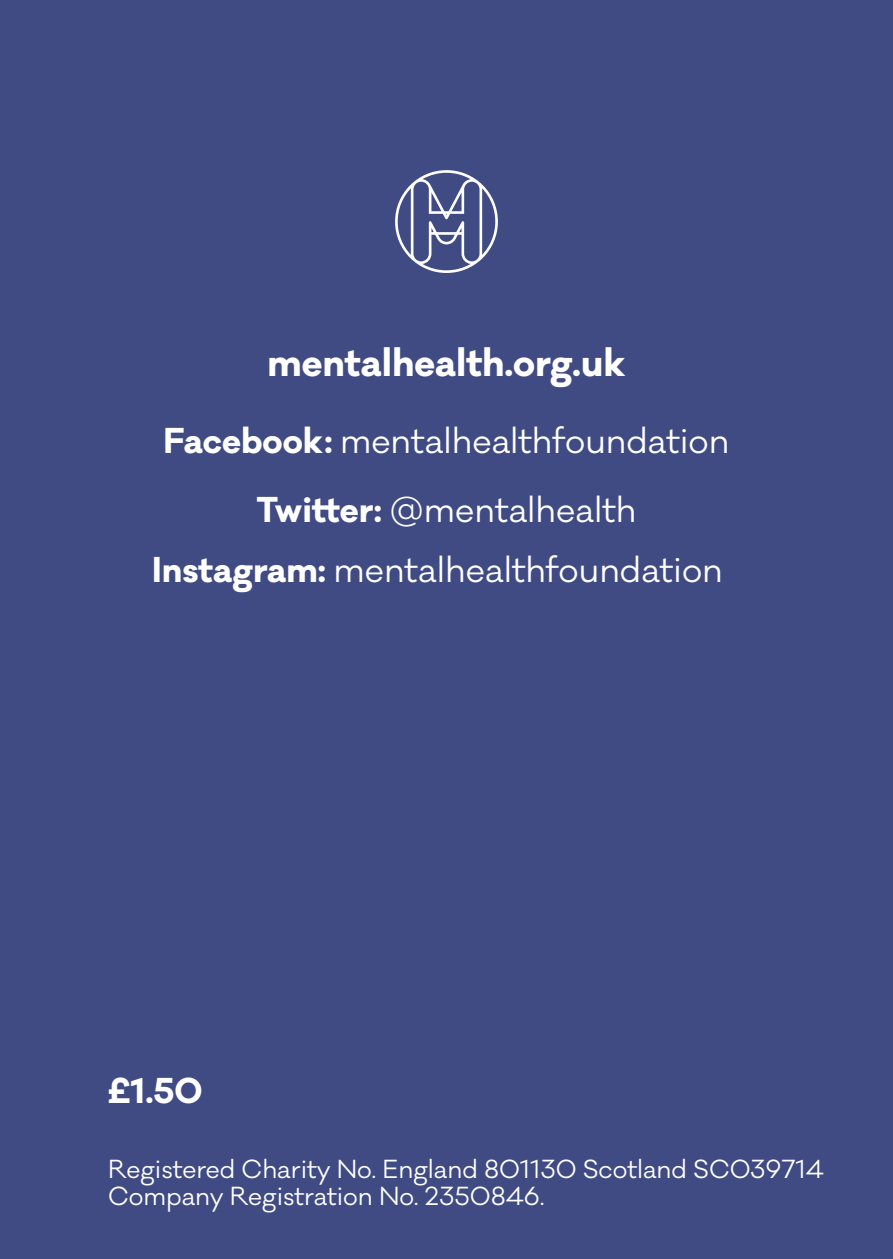
<style>
.page{position:relative;width:893px;height:1259px;background:#404b83}
.page>*{position:absolute;margin:0;border:0;box-sizing:border-box;transform-origin:0 0}
.t1{font:700 36px "Galano Classic";color:#fff}
.t2{font:33px/68.7px "Galano Classic";color:#fff;text-align:center}
.t3{font:700 33px "Galano Classic";color:#fff}
.t4{font:24px/27px "Galano Classic";color:#fff}
.s1{font-weight:700}
</style>
<div class="page">
<svg style="left:395px;top:170px;width:103px;height:103px"></svg>
<p class="t1" style="left:267px;top:339px;width:360px">mentalhealth.org.uk</p>
<p class="t2" style="left:164px;top:407px;width:567px"><span class="s1">Facebook:</span> mentalhealthfoundation<br><span class="s1">Twitter:</span> @mentalhealth</p>
<p class="t2" style="left:152px;top:536px;width:572px"><span class="s1">Instagram:</span> mentalhealthfoundation</p>
<p class="t3" style="left:108px;top:1068px;width:96px">£1.50</p>
<p class="t4" style="left:108px;top:1156px;width:717px">Registered Charity No. England 801130 Scotland SC039714<br>Company Registration No. 2350846.</p>
</div>
